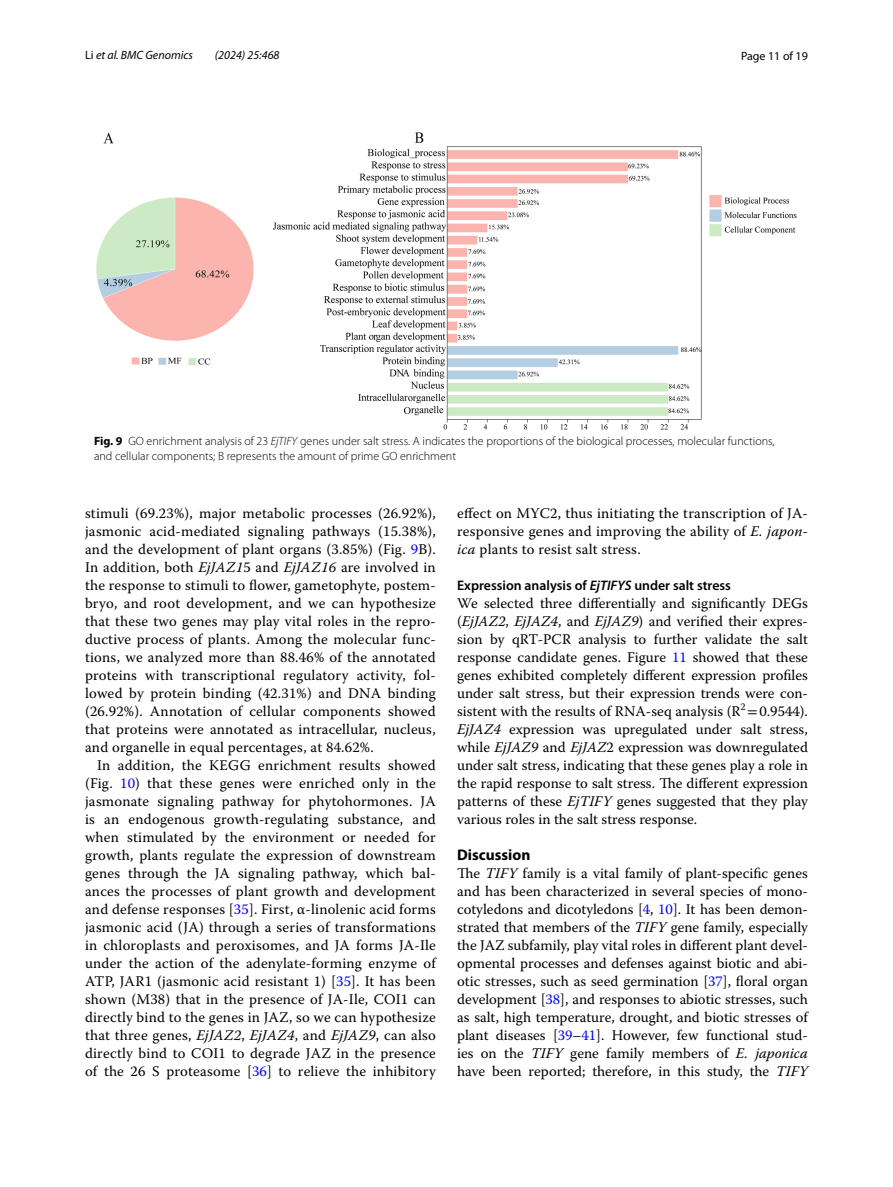
<style>
.page{position:relative;width:893px;height:1187px;background:#fff}
.page>*{position:absolute;margin:0;border:0;box-sizing:border-box;transform-origin:0 0}
.t1{font:700 15.45px "Myriad Pro";color:#000}
.t2{font:14.7px/18px "Warnock Pro";letter-spacing:.015em;color:#000;text-align:justify}
.t3{font:600 13.8px "Myriad Pro";color:#000}
.t4{font:300 12px/15px "Myriad Pro";color:#000}
.t5{font:italic 12px "Myriad Pro";color:#000}
.t6{font:12px "Myriad Pro";color:#000}
.s1{font-style:normal}
.s2{font-weight:700}
.s3{font-style:italic}
.s4{color:#00f}
.s5{font-family:"STIX"}
</style>
<div class="page">
<img style="left:96px;top:133px;width:701px;height:297px">
<p class="t5" style="left:85px;top:48px;width:109px"><span class="s1">Li</span> et al. BMC Genomics</p>
<p class="t5" style="left:215px;top:48px;width:66px">(2024) 25:468</p>
<p class="t6" style="left:741px;top:48px;width:68px">Page 11 of 19</p>
<p class="t4" style="left:94px;top:434px;width:682px"><span class="s2">Fig. 9</span> GO enrichment analysis of 23 <span class="s3">EjTIFY</span> genes under salt stress. A indicates the proportions of the biological processes, molecular functions, and cellular components; B represents the amount of prime GO enrichment</p>
<p class="t2" style="left:85px;top:503px;width:352px">stimuli (69.23%), major metabolic processes (26.92%), jasmonic acid-mediated signaling pathways (15.38%), and the development of plant organs (3.85%) (Fig. <span class="s4">9</span>B).<br>In addition, both <span class="s3">EjJAZ1</span>5 and <span class="s3">EjJAZ16</span> are involved in the response to stimuli to flower, gametophyte, postem&shy;bryo, and root development, and we can hypothesize that these two genes may play vital roles in the repro&shy;ductive process of plants. Among the molecular func&shy;tions, we analyzed more than 88.46% of the annotated proteins with transcriptional regulatory activity, fol&shy;lowed by protein binding (42.31%) and DNA binding (26.92%). Annotation of cellular components showed that proteins were annotated as intracellular, nucleus, and organelle in equal percentages, at 84.62%.</p>
<p class="t2" style="left:85px;top:755px;width:352px;text-indent:12px">In addition, the KEGG enrichment results showed (Fig. <span class="s4">10</span>) that these genes were enriched only in the jasmonate signaling pathway for phytohormones. JA is an endogenous growth-regulating substance, and when stimulated by the environment or needed for growth, plants regulate the expression of downstream genes through the JA signaling pathway, which bal&shy;ances the processes of plant growth and development and defense responses [<span class="s4">35</span>]. First, α-linolenic acid forms jasmonic acid (JA) through a series of transformations in chloroplasts and peroxisomes, and JA forms JA-Ile under the action of the adenylate-forming enzyme of ATP, JAR1 (jasmonic acid resistant 1) [<span class="s4">35</span>]. It has been shown (M38) that in the presence of JA-Ile, COI1 can directly bind to the genes in JAZ, so we can hypothesize that three genes, <span class="s3">EjJAZ2</span>, <span class="s3">EjJAZ4</span>, and <span class="s3">EjJAZ9</span>, can also directly bind to COI1 to degrade JAZ in the presence of the 26 S proteasome [<span class="s4">36</span>] to relieve the inhibitory</p>
<p class="t2" style="left:457px;top:503px;width:352px">effect on MYC2, thus initiating the transcription of JA&shy;responsive genes and improving the ability of <span class="s3">E. japon&shy;ica</span> plants to resist salt stress.</p>
<p class="t3" style="left:457px;top:576px;width:275px">Expression analysis of <span class="s3">EjTIFYS</span> under salt stress</p>
<p class="t2" style="left:457px;top:593px;width:352px">We selected three differentially and significantly DEGs (<span class="s3">EjJAZ2</span>, <span class="s3">EjJAZ4</span>, and <span class="s3">EjJAZ9</span>) and verified their expres&shy;sion by qRT-PCR analysis to further validate the salt response candidate genes. Figure <span class="s4">11</span> showed that these genes exhibited completely different expression profiles under salt stress, but their expression trends were con&shy;sistent with the results of RNA-seq analysis (R<sup>2</sup> <span class="s5">=</span>0.9544).<br><span class="s3">EjJAZ4</span> expression was upregulated under salt stress, while <span class="s3">EjJAZ9</span> and <span class="s3">EjJAZ</span>2 expression was downregulated under salt stress, indicating that these genes play a role in the rapid response to salt stress. The different expression patterns of these <span class="s3">EjTIFY</span> genes suggested that they play various roles in the salt stress response.</p>
<p class="t1" style="left:457px;top:844px;width:75px">Discussion</p>
<p class="t2" style="left:457px;top:863px;width:352px">The <span class="s3">TIFY</span> family is a vital family of plant-specific genes and has been characterized in several species of mono&shy;cotyledons and dicotyledons [<span class="s4">4</span>, <span class="s4">10</span>]. It has been demon&shy;strated that members of the <span class="s3">TIFY</span> gene family, especially the JAZ subfamily, play vital roles in different plant devel&shy;opmental processes and defenses against biotic and abi&shy;otic stresses, such as seed germination [<span class="s4">37</span>], floral organ development [<span class="s4">38</span>], and responses to abiotic stresses, such as salt, high temperature, drought, and biotic stresses of plant diseases [<span class="s4">39</span>–<span class="s4">41</span>]. However, few functional stud&shy;ies on the <span class="s3">TIFY</span> gene family members of <span class="s3">E. japonica </span>have been reported; therefore, in this study, the <span class="s3">TIFY</span></p>
</div>
